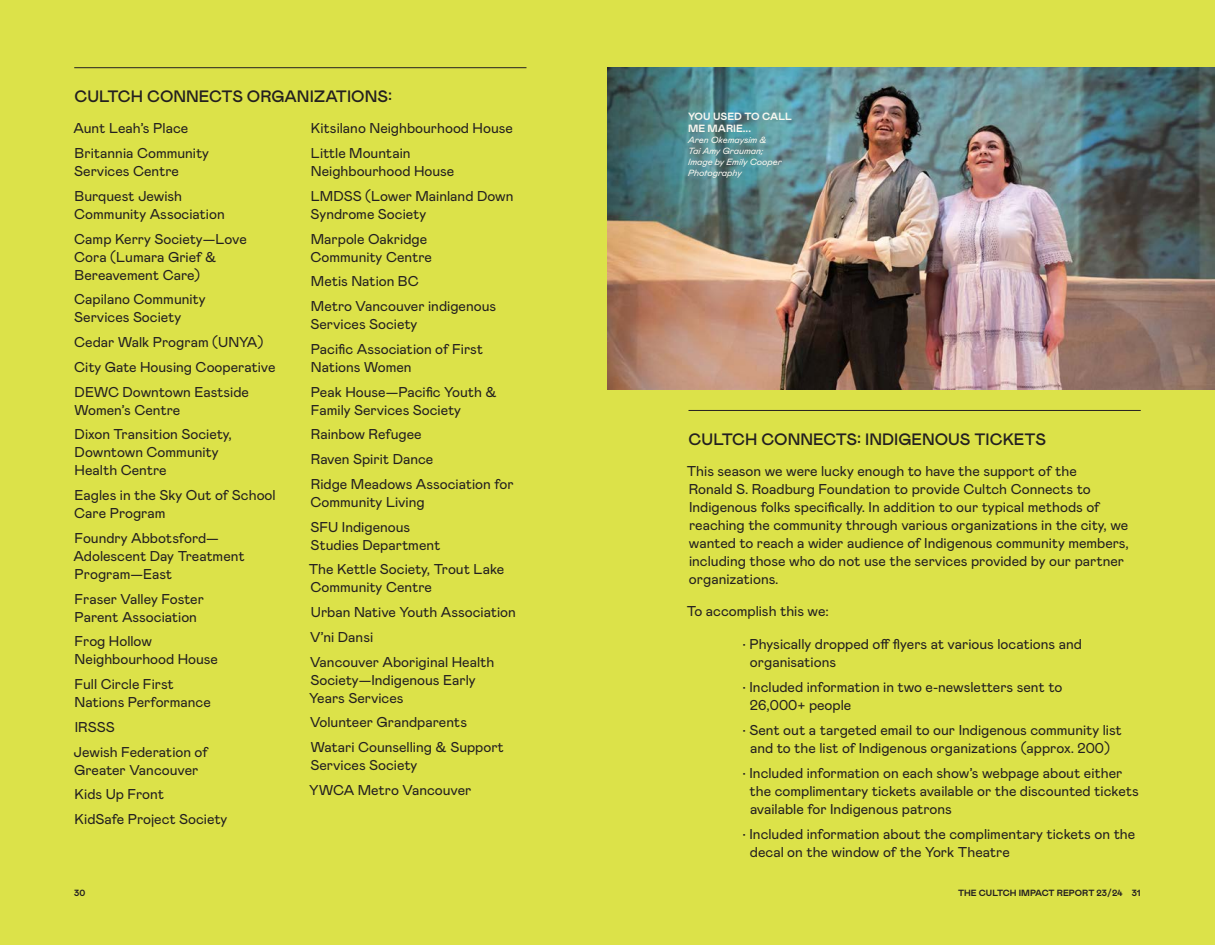
<style>
.page{position:relative;width:1215px;height:945px;background:#dce249}
.page>*{position:absolute;margin:0;border:0;box-sizing:border-box;transform-origin:0 0}
.t1{font:500 16.5px "Mabry Pro";color:#231f20}
.t2{font:14.25px/24.8px "Mabry Pro";color:#231f20}
.t3{font:700 10.5px/12.6px "Mabry Pro";color:#f9f7f0}
.t4{font:italic 9px/10.8px "Mabry Pro";color:#f9f7f0}
.t5{font:700 9px "Mabry Pro";color:#231f20}
</style>
<div class="page">
<hr style="left:74px;top:67px;width:452px;height:1px;background:#231f20">
<hr style="left:688px;top:410px;width:453px;height:1px;background:#231f20">
<img style="left:608px;top:68px;width:607px;height:321px">
<p class="t1" style="left:74px;top:86px;width:319px">CULTCH CONNECTS ORGANIZATIONS:</p>
<p class="t2" style="left:74px;top:116px;width:137px">Aunt Leah’s Place<br>Britannia Community</p>
<p class="t2" style="left:74px;top:159px;width:109px">Services Centre<br>Burquest Jewish</p>
<p class="t2" style="left:74px;top:202px;width:174px">Community Association<br>Camp Kerry Society—Love</p>
<p class="t2" style="left:74px;top:248px;width:144px;line-height:18px">Cora (Lumara Grief &amp;<br>Bereavement Care)</p>
<p class="t2" style="left:74px;top:291px;width:133px;line-height:18px">Capilano Community<br>Services Society</p>
<p class="t2" style="left:74px;top:330px;width:203px">Cedar Walk Program (UNYA)<br>City Gate Housing Cooperative<br>DEWC Downtown Eastside</p>
<p class="t2" style="left:75px;top:398px;width:159px">Women’s Centre<br>Dixon Transition Society,</p>
<p class="t2" style="left:75px;top:444px;width:145px;line-height:18px">Downtown Community<br>Health Centre</p>
<p class="t2" style="left:74px;top:486px;width:203px;line-height:18px">Eagles in the Sky Out of School<br>Care Program</p>
<p class="t2" style="left:74px;top:529px;width:173px;line-height:18px">Foundry Abbotsford—<br>Adolescent Day Treatment<br>Program—East</p>
<p class="t2" style="left:75px;top:590px;width:131px;line-height:18px">Fraser Valley Foster<br>Parent Association</p>
<p class="t2" style="left:75px;top:633px;width:145px;line-height:18px">Frog Hollow<br>Neighbourhood House</p>
<p class="t2" style="left:75px;top:675px;width:138px;line-height:18px">Full Circle First<br>Nations Performance</p>
<p class="t2" style="left:74px;top:715px;width:136px">IRSSS<br>Jewish Federation of</p>
<p class="t2" style="left:74px;top:758px;width:155px">Greater Vancouver<br>Kids Up Front<br>KidSafe Project Society</p>
<p class="t2" style="left:311px;top:116px;width:204px">Kitsilano Neighbourhood House<br>Little Mountain</p>
<p class="t2" style="left:311px;top:159px;width:204px">Neighbourhood House<br>LMDSS (Lower Mainland Down</p>
<p class="t2" style="left:311px;top:202px;width:118px">Syndrome Society<br>Marpole Oakridge</p>
<p class="t2" style="left:311px;top:245px;width:187px">Community Centre<br>Metis Nation BC<br>Metro Vancouver indigenous</p>
<p class="t2" style="left:311px;top:312px;width:174px">Services Society<br>Pacific Association of First</p>
<p class="t2" style="left:311px;top:355px;width:188px">Nations Women<br>Peak House—Pacific Youth &amp;</p>
<p class="t2" style="left:311px;top:398px;width:204px">Family Services Society<br>Rainbow Refugee<br>Raven Spirit Dance<br>Ridge Meadows Association for</p>
<p class="t2" style="left:311px;top:490px;width:116px">Community Living<br>SFU Indigenous</p>
<p class="t2" style="left:309px;top:533px;width:197px">Studies Department<br>The Kettle Society, Trout Lake</p>
<p class="t2" style="left:310px;top:575px;width:207px">Community Centre<br>Urban Native Youth Association<br>V’ni Dansi<br>Vancouver Aboriginal Health</p>
<p class="t2" style="left:309px;top:671px;width:168px;line-height:18px">Society—Indigenous Early<br>Years Services</p>
<p class="t2" style="left:310px;top:710px;width:195px">Volunteer Grandparents<br>Watari Counselling &amp; Support</p>
<p class="t2" style="left:309px;top:753px;width:164px">Services Society<br>YWCA Metro Vancouver</p>
<p class="t3" style="left:688px;top:110px;width:105px">YOU USED TO CALL<br>ME MARIE...</p>
<p class="t4" style="left:688px;top:135px;width:95px">Aren Okemaysim &amp;<br>Tai Amy Grauman;<br>Image by Emily Cooper<br>Photography</p>
<p class="t1" style="left:689px;top:429px;width:359px">CULTCH CONNECTS: INDIGENOUS TICKETS</p>
<p class="t2" style="left:687px;top:462px;width:444px;line-height:18px">This season we were lucky enough to have the support of the<br>Ronald S. Roadburg Foundation to provide Cultch Connects to Indigenous folks specifically. In addition to our typical methods of reaching the community through various organizations in the city, we wanted to reach a wider audience of Indigenous community members, including those who do not use the services provided by our partner organizations.</p>
<p class="t2" style="left:687px;top:599px;width:144px">To accomplish this we:</p>
<p class="t2" style="left:750px;top:635px;width:334px;line-height:18px;text-indent:-7px">• Physically dropped off flyers at various locations and organisations</p>
<p class="t2" style="left:750px;top:678px;width:314px;line-height:18px;text-indent:-7px">• Included information in two e-newsletters sent to<br>26,000+ people</p>
<p class="t2" style="left:742px;top:721px;width:381px;line-height:18px;text-align:center">• Sent out a targeted email to our Indigenous community list and to the list of Indigenous organizations (approx. 200)</p>
<p class="t2" style="left:750px;top:764px;width:391px;line-height:18px;text-indent:-7px">• Included information on each show’s webpage about either the complimentary tickets available or the discounted tickets available for Indigenous patrons</p>
<p class="t2" style="left:750px;top:825px;width:387px;line-height:18px;text-indent:-7px">• Included information about the complimentary tickets on the decal on the window of the York Theatre</p>
<p class="t5" style="left:74px;top:887px;width:13px">30</p>
<p class="t5" style="left:958px;top:887px;width:184px">THE CULTCH IMPACT REPORT 23/24 31</p>
</div>
